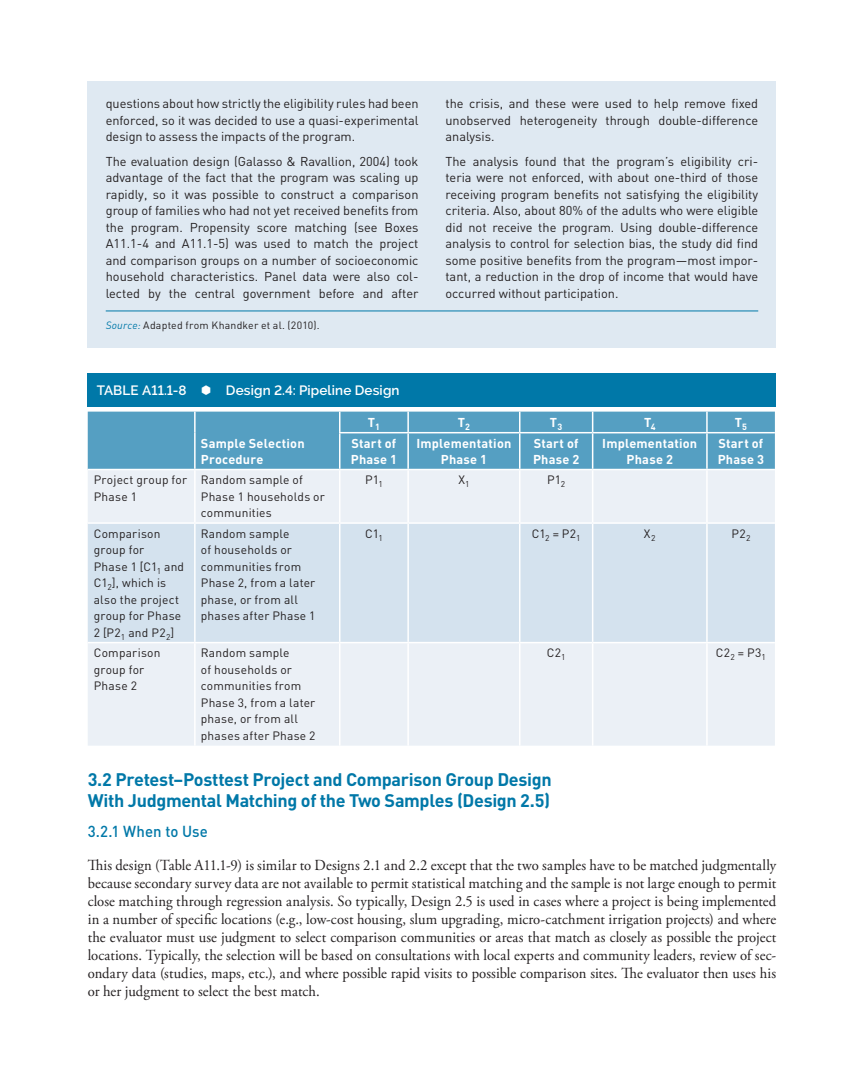
<style>
.page{position:relative;width:864px;height:1080px;background:#fff}
.page>*{position:absolute;margin:0;border:0;box-sizing:border-box;transform-origin:0 0}
.t1{font:700 18px/21px "DIN";letter-spacing:-.02em;color:#0078a8}
.t2{font:500 15.75px "DIN";letter-spacing:.005em;color:#0078a8;scale:.95 1}
.TEXT_IND{font:15.3px/18px "Adobe Garamond Pro";letter-spacing:.005em;color:#231f20;text-align:justify;scale:.95 1}
.TC{font:600 13.5px "Raleway";letter-spacing:.01em;color:#fff}
.BX1_TEXT_IND{font:12.75px/16.5px "DIN";color:#231f20;text-align:justify}
.BX1_TEXT{font:12.75px/16.5px "DIN";letter-spacing:-.005em;color:#231f20;text-align:justify}
.TCH{font:700 12.75px/15.8px "DIN";letter-spacing:.015em;color:#fff}
.TT{font:12px/16.5px "DIN";letter-spacing:.015em;color:#231f20}
.BX1_SN{font:10.5px "DIN";letter-spacing:.02em;color:#231f20}
.s1{font-style:italic;color:#0078a8}
</style>
<div class="page">
<div style="left:88px;top:81px;width:688px;height:266px;background:#dfe9f2"></div>
<hr style="left:106px;top:311px;width:652px;height:1px;background:#0078a8">
<div style="left:88px;top:373px;width:688px;height:34px;background:#0078a8"></div>
<div style="left:88px;top:412px;width:687px;height:57px;background:#559fc2"></div>
<div style="left:88px;top:470px;width:687px;height:276px;background:#ebf0f6"></div>
<div style="left:88px;top:524px;width:687px;height:118px;background:#d4e2ee"></div>
<hr style="left:194px;top:412px;width:2px;height:21px;background:#fff">
<svg style="left:339px;top:412px;width:1px;height:20px"></svg>
<hr style="left:407px;top:412px;width:2px;height:20px;background:#fff">
<svg style="left:519px;top:412px;width:1px;height:20px"></svg>
<svg style="left:592px;top:412px;width:1px;height:20px"></svg>
<hr style="left:706px;top:412px;width:2px;height:20px;background:#fff">
<hr style="left:194px;top:433px;width:2px;height:36px;background:#fff">
<hr style="left:339px;top:432px;width:69px;height:1px;background:#fff">
<hr style="left:339px;top:433px;width:1px;height:36px;background:#fff">
<hr style="left:408px;top:432px;width:112px;height:1px;background:#fff">
<hr style="left:407px;top:433px;width:2px;height:36px;background:#fff">
<hr style="left:520px;top:432px;width:73px;height:1px;background:#fff">
<hr style="left:519px;top:433px;width:1px;height:36px;background:#fff">
<hr style="left:593px;top:432px;width:114px;height:1px;background:#fff">
<hr style="left:592px;top:433px;width:1px;height:36px;background:#fff">
<hr style="left:707px;top:432px;width:68px;height:1px;background:#fff">
<hr style="left:706px;top:433px;width:2px;height:36px;background:#fff">
<hr style="left:194px;top:470px;width:2px;height:52px;background:#fff">
<hr style="left:339px;top:470px;width:1px;height:52px;background:#fff">
<hr style="left:407px;top:470px;width:2px;height:52px;background:#fff">
<hr style="left:519px;top:470px;width:1px;height:52px;background:#fff">
<hr style="left:592px;top:470px;width:1px;height:52px;background:#fff">
<hr style="left:706px;top:470px;width:2px;height:52px;background:#fff">
<hr style="left:88px;top:522px;width:107px;height:2px;background:#fff">
<hr style="left:195px;top:522px;width:145px;height:2px;background:#fff">
<hr style="left:194px;top:524px;width:2px;height:118px;background:#fff">
<hr style="left:340px;top:522px;width:68px;height:2px;background:#fff">
<hr style="left:339px;top:524px;width:1px;height:118px;background:#fff">
<hr style="left:408px;top:522px;width:112px;height:2px;background:#fff">
<hr style="left:407px;top:524px;width:2px;height:118px;background:#fff">
<hr style="left:520px;top:522px;width:73px;height:2px;background:#fff">
<hr style="left:519px;top:524px;width:1px;height:118px;background:#fff">
<hr style="left:593px;top:522px;width:114px;height:2px;background:#fff">
<hr style="left:592px;top:524px;width:1px;height:118px;background:#fff">
<hr style="left:707px;top:522px;width:68px;height:2px;background:#fff">
<hr style="left:706px;top:524px;width:2px;height:118px;background:#fff">
<hr style="left:88px;top:642px;width:107px;height:1px;background:#fff">
<hr style="left:195px;top:642px;width:145px;height:1px;background:#fff">
<hr style="left:194px;top:643px;width:2px;height:103px;background:#fff">
<hr style="left:340px;top:642px;width:68px;height:1px;background:#fff">
<hr style="left:339px;top:643px;width:1px;height:103px;background:#fff">
<hr style="left:408px;top:642px;width:112px;height:1px;background:#fff">
<hr style="left:407px;top:643px;width:2px;height:103px;background:#fff">
<hr style="left:520px;top:642px;width:73px;height:1px;background:#fff">
<hr style="left:519px;top:643px;width:1px;height:103px;background:#fff">
<hr style="left:593px;top:642px;width:114px;height:1px;background:#fff">
<hr style="left:592px;top:643px;width:1px;height:103px;background:#fff">
<hr style="left:707px;top:642px;width:68px;height:1px;background:#fff">
<hr style="left:706px;top:643px;width:2px;height:103px;background:#fff">
<p class="BX1_TEXT" style="left:106px;top:95px;width:314px">questions about how strictly the eligibility rules had been enforced, so it was decided to use a quasi-experimental design to assess the impacts of the program.</p>
<p class="BX1_TEXT_IND" style="left:106px;top:153px;width:314px">The evaluation design (Galasso &amp; Ravallion, 2004) took advantage of the fact that the program was scaling up rapidly, so it was possible to construct a comparison group of families who had not yet received benefits from the program. Propensity score matching (see Boxes A11.1-4 and A11.1-5) was used to match the project and comparison groups on a number of socioeconomic household characteristics. Panel data were also col&shy;lected by the central government before and after</p>
<p class="BX1_SN" style="left:106px;top:319px;width:215px"><span class="s1">Source:</span> Adapted from Khandker et al. (2010).</p>
<p class="TC" style="left:97px;top:383px;width:91px">TABLE A11.1-8</p>
<p class="TC" style="left:226px;top:383px;width:175px">Design 2.4: Pipeline Design</p>
<p class="BX1_TEXT_IND" style="left:446px;top:95px;width:314px">the crisis, and these were used to help remove fixed unobserved heterogeneity through double-difference analysis.</p>
<p class="BX1_TEXT_IND" style="left:446px;top:153px;width:314px">The analysis found that the program’s eligibility cri&shy;teria were not enforced, with about one-third of those receiving program benefits not satisfying the eligibility criteria. Also, about 80% of the adults who were eligible did not receive the program. Using double-difference analysis to control for selection bias, the study did find some positive benefits from the program—most impor&shy;tant, a reduction in the drop of income that would have occurred without participation.</p>
<p class="TCH" style="left:201px;top:435px;width:105px">Sample Selection<br>Procedure</p>
<p class="TCH" style="left:368px;top:414px;width:14px">T<sub>1</sub></p>
<p class="TCH" style="left:458px;top:414px;width:14px">T<sub>2</sub></p>
<p class="TCH" style="left:550px;top:414px;width:14px">T<sub>3</sub></p>
<p class="TCH" style="left:644px;top:414px;width:13px">T<sub>4</sub></p>
<p class="TCH" style="left:735px;top:414px;width:14px">T<sub>5</sub></p>
<p class="TCH" style="left:351px;top:435px;width:48px">Start of<br>Phase 1</p>
<p class="TCH" style="left:416px;top:435px;width:96px;text-align:center">Implementation<br>Phase 1</p>
<p class="TCH" style="left:533px;top:435px;width:48px">Start of<br>Phase 2</p>
<p class="TCH" style="left:602px;top:435px;width:96px;text-align:center">Implementation<br>Phase 2</p>
<p class="TCH" style="left:718px;top:435px;width:48px">Start of<br>Phase 3</p>
<p class="TT" style="left:94px;top:471px;width:95px">Project group for<br>Phase 1</p>
<p class="TT" style="left:201px;top:471px;width:126px">Random sample of<br>Phase 1 households or communities</p>
<p class="TT" style="left:365px;top:471px;width:19px">P1<sub>1</sub></p>
<p class="TT" style="left:458px;top:471px;width:12px">X<sub>1</sub></p>
<p class="TT" style="left:547px;top:471px;width:20px">P1<sub>2</sub></p>
<p class="TT" style="left:94px;top:525px;width:92px">Comparison group for<br>Phase 1 [C1<sub>1</sub> and<br>C1<sub>2</sub>], which is also the project group for Phase<br>2 [P2<sub>1</sub> and P2<sub>2</sub>]</p>
<p class="TT" style="left:201px;top:525px;width:116px">Random sample<br>of households or communities from<br>Phase 2, from a later phase, or from all phases after Phase 1</p>
<p class="TT" style="left:365px;top:525px;width:19px">C1<sub>1</sub></p>
<p class="TT" style="left:532px;top:525px;width:50px">C1<sub>2</sub> = P2<sub>1</sub></p>
<p class="TT" style="left:644px;top:525px;width:13px">X<sub>2</sub></p>
<p class="TT" style="left:731px;top:525px;width:21px">P2<sub>2</sub></p>
<p class="TT" style="left:94px;top:644px;width:68px">Comparison group for<br>Phase 2</p>
<p class="TT" style="left:201px;top:644px;width:116px">Random sample<br>of households or communities from<br>Phase 3, from a later phase, or from all phases after Phase 2</p>
<p class="TT" style="left:547px;top:644px;width:20px">C2<sub>1</sub></p>
<p class="TT" style="left:716px;top:644px;width:52px">C2<sub>2</sub> = P3<sub>1</sub></p>
<h2 class="t1" style="left:88px;top:768px;width:465px">3.2 Pretest–Posttest Project and Comparison Group Design<br>With Judgmental Matching of the Two Samples (Design 2.5)</h2>
<h3 class="t2" style="left:88px;top:821px;width:128px">3.2.1 When to Use</h3>
<p class="TEXT_IND" style="left:88px;top:857px;width:726px">This design (Table A11.1-9) is similar to Designs 2.1 and 2.2 except that the two samples have to be matched judgmentally because secondary survey data are not available to permit statistical matching and the sample is not large enough to permit close matching through regression analysis. So typically, Design 2.5 is used in cases where a project is being implemented in a number of specific locations (e.g., low-cost housing, slum upgrading, micro-catchment irrigation projects) and where the evaluator must use judgment to select comparison communities or areas that match as closely as possible the project locations. Typically, the selection will be based on consultations with local experts and community leaders, review of sec&shy;ondary data (studies, maps, etc.), and where possible rapid visits to possible comparison sites. The evaluator then uses his or her judgment to select the best match.</p>
</div>
